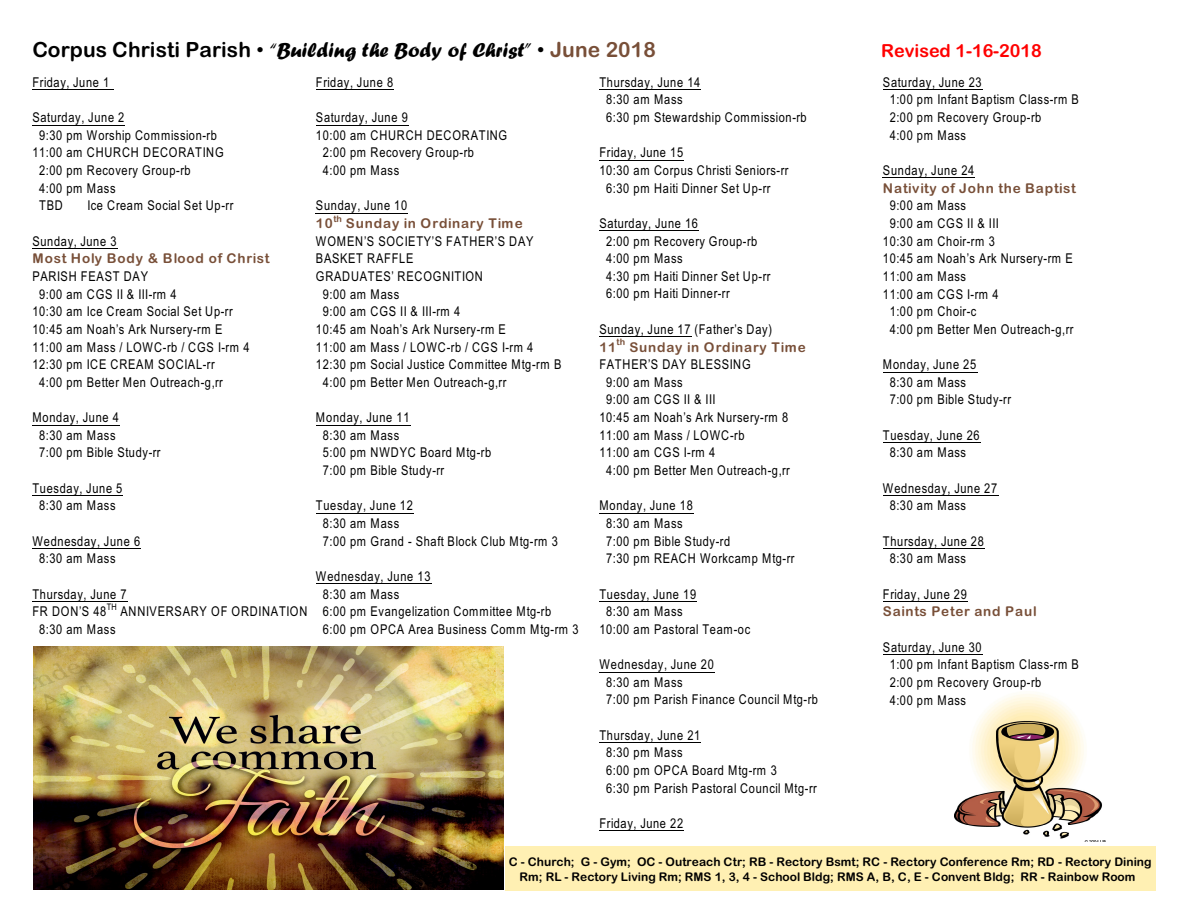
<style>
.page{position:relative;width:1188px;height:918px;background:#fff}
.page>*{position:absolute;margin:0;border:0;box-sizing:border-box;transform-origin:0 0}
.t1{font:21px "Forte";color:#000}
.t2{font:18px "Arial Rounded MT Bold";color:#f00}
.t3{font:13.5px/17.7px "Arial Narrow";letter-spacing:.05em;color:#000}
.t4{font:13.5px "Arial Rounded MT Bold";letter-spacing:.06em;color:#784f38}
.t5{font:12px/14.5px "Arial Rounded MT Bold";color:#000;text-align:center}
.t6{font:9px "Arial Rounded MT Bold";color:#784f38}
.t7{font:9px "Arial Narrow";color:#000}
.s1{font-family:"Arial Rounded MT Bold"}
.s2{font-family:"Arial"}
.s3{font-family:"Arial Rounded MT Bold";color:#784f38}
</style>
<div class="page">
<div style="left:505px;top:847px;width:650px;height:44px;background:#fff0b3"></div>
<img style="left:954px;top:694px;width:152px;height:148px">
<hr style="left:32px;top:89px;width:82px;height:1px;background:#000">
<hr style="left:32px;top:125px;width:93px;height:1px;background:#000">
<hr style="left:32px;top:248px;width:86px;height:1px;background:#000">
<hr style="left:32px;top:425px;width:88px;height:1px;background:#000">
<hr style="left:32px;top:495px;width:91px;height:1px;background:#000">
<hr style="left:32px;top:548px;width:109px;height:1px;background:#000">
<hr style="left:32px;top:601px;width:95px;height:1px;background:#000">
<hr style="left:316px;top:89px;width:78px;height:1px;background:#000">
<hr style="left:316px;top:125px;width:93px;height:1px;background:#000">
<hr style="left:316px;top:213px;width:92px;height:1px;background:#000">
<hr style="left:316px;top:425px;width:94px;height:1px;background:#000">
<hr style="left:316px;top:513px;width:98px;height:1px;background:#000">
<hr style="left:316px;top:583px;width:115px;height:1px;background:#000">
<hr style="left:599px;top:89px;width:102px;height:1px;background:#000">
<hr style="left:599px;top:160px;width:85px;height:1px;background:#000">
<hr style="left:599px;top:230px;width:100px;height:1px;background:#000">
<hr style="left:599px;top:336px;width:93px;height:1px;background:#000">
<hr style="left:599px;top:513px;width:95px;height:1px;background:#000">
<hr style="left:599px;top:601px;width:98px;height:1px;background:#000">
<hr style="left:599px;top:672px;width:116px;height:1px;background:#000">
<hr style="left:599px;top:742px;width:102px;height:1px;background:#000">
<hr style="left:599px;top:830px;width:85px;height:1px;background:#000">
<hr style="left:883px;top:89px;width:100px;height:1px;background:#000">
<hr style="left:883px;top:177px;width:92px;height:1px;background:#000">
<hr style="left:883px;top:372px;width:94px;height:1px;background:#000">
<hr style="left:883px;top:442px;width:98px;height:1px;background:#000">
<hr style="left:883px;top:495px;width:115px;height:1px;background:#000">
<hr style="left:883px;top:548px;width:102px;height:1px;background:#000">
<hr style="left:883px;top:601px;width:85px;height:1px;background:#000">
<hr style="left:883px;top:654px;width:100px;height:1px;background:#000">
<img style="left:33px;top:646px;width:471px;height:244px">
<h1 class="t1" style="left:32px;top:43px;width:625px"><span class="s1">Corpus Christi Parish</span> <span class="s2">•</span> “Building the Body of Christ” • <span class="s3">June 2018</span></h1>
<h2 class="t2" style="left:881px;top:44px;width:162px">Revised 1-16-2018</h2>
<p class="t3" style="left:32px;top:74px;width:78px">Friday, June 1</p>
<p class="t3" style="left:32px;top:110px;width:94px">Saturday, June 2</p>
<p class="t3" style="left:39px;top:127px;width:179px">9:30 pm Worship Commission-rb</p>
<p class="t3" style="left:32px;top:145px;width:193px">11:00 am CHURCH DECORATING</p>
<p class="t3" style="left:39px;top:163px;width:153px">2:00 pm Recovery Group-rb</p>
<p class="t3" style="left:39px;top:180px;width:78px">4:00 pm Mass</p>
<p class="t3" style="left:39px;top:198px;width:25px">TBD</p>
<p class="t3" style="left:87px;top:198px;width:147px">Ice Cream Social Set Up-rr</p>
<p class="t3" style="left:32px;top:233px;width:86px">Sunday, June 3</p>
<p class="t4" style="left:32px;top:254px;width:239px">Most Holy Body &amp; Blood of Christ</p>
<p class="t3" style="left:32px;top:269px;width:117px">PARISH FEAST DAY</p>
<p class="t3" style="left:39px;top:286px;width:139px">9:00 am CGS II &amp; III-rm 4</p>
<p class="t3" style="left:32px;top:304px;width:202px">10:30 am Ice Cream Social Set Up-rr</p>
<p class="t3" style="left:32px;top:322px;width:191px">10:45 am Noah’s Ark Nursery-rm E</p>
<p class="t3" style="left:32px;top:339px;width:219px">11:00 am Mass / LOWC-rb / CGS I-rm 4</p>
<p class="t3" style="left:32px;top:357px;width:184px">12:30 pm ICE CREAM SOCIAL-rr</p>
<p class="t3" style="left:39px;top:374px;width:185px">4:00 pm Better Men Outreach-g,rr</p>
<p class="t3" style="left:39px;top:410px;width:123px;text-indent:-7px">Monday, June 4<br>8:30 am Mass<br>7:00 pm Bible Study-rr</p>
<p class="t3" style="left:32px;top:480px;width:92px;text-align:center">Tuesday, June 5<br>8:30 am Mass</p>
<p class="t3" style="left:39px;top:533px;width:103px;text-indent:-7px">Wednesday, June 6<br>8:30 am Mass</p>
<p class="t3" style="left:32px;top:586px;width:277px">Thursday, June 7<br>FR DON’S 48 ANNIVERSARY OF ORDINATION</p>
<p class="t3" style="left:890px;top:74px;width:191px;text-indent:-7px">Saturday, June 23<br>1:00 pm Infant Baptism Class-rm B<br>2:00 pm Recovery Group-rb<br>4:00 pm Mass</p>
<p class="t3" style="left:883px;top:163px;width:93px">Sunday, June 24</p>
<p class="t4" style="left:883px;top:183px;width:195px">Nativity of John the Baptist</p>
<p class="t3" style="left:890px;top:198px;width:78px">9:00 am Mass</p>
<p class="t3" style="left:890px;top:216px;width:111px">9:00 am CGS II &amp; III</p>
<p class="t3" style="left:883px;top:233px;width:113px">10:30 am Choir-rm 3</p>
<p class="t3" style="left:883px;top:251px;width:191px">10:45 am Noah’s Ark Nursery-rm E</p>
<p class="t3" style="left:883px;top:269px;width:85px">11:00 am Mass</p>
<p class="t3" style="left:883px;top:286px;width:117px">11:00 am CGS I-rm 4</p>
<p class="t3" style="left:890px;top:304px;width:88px">1:00 pm Choir-c</p>
<p class="t3" style="left:890px;top:322px;width:185px">4:00 pm Better Men Outreach-g,rr</p>
<p class="t3" style="left:890px;top:357px;width:123px;text-indent:-7px">Monday, June 25<br>8:30 am Mass<br>7:00 pm Bible Study-rr</p>
<p class="t3" style="left:883px;top:427px;width:98px;text-align:center">Tuesday, June 26<br>8:30 am Mass</p>
<p class="t3" style="left:890px;top:480px;width:109px;text-indent:-7px">Wednesday, June 27<br>8:30 am Mass</p>
<p class="t3" style="left:890px;top:533px;width:96px;text-indent:-7px">Thursday, June 28<br>8:30 am Mass</p>
<p class="t3" style="left:883px;top:586px;width:86px">Friday, June 29</p>
<p class="t4" style="left:883px;top:606px;width:155px">Saints Peter and Paul</p>
<p class="t3" style="left:890px;top:639px;width:191px;text-indent:-7px">Saturday, June 30<br>1:00 pm Infant Baptism Class-rm B<br>2:00 pm Recovery Group-rb<br>4:00 pm Mass</p>
<p class="t3" style="left:316px;top:74px;width:79px">Friday, June 8</p>
<p class="t3" style="left:316px;top:110px;width:94px">Saturday, June 9</p>
<p class="t3" style="left:316px;top:127px;width:193px">10:00 am CHURCH DECORATING</p>
<p class="t3" style="left:323px;top:145px;width:153px">2:00 pm Recovery Group-rb</p>
<p class="t3" style="left:323px;top:163px;width:78px">4:00 pm Mass</p>
<p class="t3" style="left:316px;top:198px;width:93px">Sunday, June 10</p>
<p class="t4" style="left:316px;top:218px;width:208px">10 Sunday in Ordinary Time</p>
<p class="t3" style="left:606px;top:74px;width:202px;text-indent:-7px">Thursday, June 14<br>8:30 am Mass<br>6:30 pm Stewardship Commission-rb</p>
<p class="t3" style="left:599px;top:145px;width:85px">Friday, June 15</p>
<p class="t3" style="left:599px;top:163px;width:191px">10:30 am Corpus Christi Seniors-rr</p>
<p class="t3" style="left:606px;top:180px;width:166px">6:30 pm Haiti Dinner Set Up-rr</p>
<p class="t3" style="left:606px;top:216px;width:166px;text-indent:-7px">Saturday, June 16<br>2:00 pm Recovery Group-rb<br>4:00 pm Mass<br>4:30 pm Haiti Dinner Set Up-rr<br>6:00 pm Haiti Dinner-rr</p>
<p class="t3" style="left:599px;top:321px;width:174px">Sunday, June 17 (Father’s Day)</p>
<p class="t4" style="left:599px;top:342px;width:208px">11 Sunday in Ordinary Time</p>
<p class="t6" style="left:333px;top:215px;width:10px">th</p>
<p class="t3" style="left:316px;top:233px;width:219px">WOMEN’S SOCIETY’S FATHER’S DAY</p>
<p class="t3" style="left:316px;top:251px;width:99px">BASKET RAFFLE</p>
<p class="t3" style="left:316px;top:269px;width:169px">GRADUATES’ RECOGNITION</p>
<p class="t3" style="left:323px;top:286px;width:78px">9:00 am Mass</p>
<p class="t3" style="left:323px;top:304px;width:139px">9:00 am CGS II &amp; III-rm 4</p>
<p class="t3" style="left:316px;top:322px;width:192px">10:45 am Noah’s Ark Nursery-rm E</p>
<p class="t3" style="left:316px;top:339px;width:219px">11:00 am Mass / LOWC-rb / CGS I-rm 4</p>
<p class="t3" style="left:316px;top:357px;width:247px">12:30 pm Social Justice Committee Mtg-rm B</p>
<p class="t3" style="left:323px;top:374px;width:185px">4:00 pm Better Men Outreach-g,rr</p>
<p class="t3" style="left:323px;top:410px;width:170px;text-indent:-7px">Monday, June 11<br>8:30 am Mass<br>5:00 pm NWDYC Board Mtg-rb<br>7:00 pm Bible Study-rr</p>
<p class="t3" style="left:323px;top:498px;width:237px;text-indent:-7px">Tuesday, June 12<br>8:30 am Mass<br>7:00 pm Grand - Shaft Block Club Mtg-rm 3</p>
<p class="t3" style="left:323px;top:569px;width:257px;text-indent:-7px">Wednesday, June 13<br>8:30 am Mass<br>6:00 pm Evangelization Committee Mtg-rb<br>6:00 pm OPCA Area Business Comm Mtg-rm 3</p>
<p class="t6" style="left:617px;top:339px;width:10px">th</p>
<p class="t3" style="left:599px;top:357px;width:153px">FATHER’S DAY BLESSING</p>
<p class="t3" style="left:606px;top:374px;width:78px">9:00 am Mass</p>
<p class="t3" style="left:606px;top:392px;width:111px">9:00 am CGS II &amp; III</p>
<p class="t3" style="left:599px;top:410px;width:191px">10:45 am Noah’s Ark Nursery-rm 8</p>
<p class="t3" style="left:599px;top:427px;width:147px">11:00 am Mass / LOWC-rb</p>
<p class="t3" style="left:599px;top:445px;width:118px">11:00 am CGS I-rm 4</p>
<p class="t3" style="left:606px;top:463px;width:185px">4:00 pm Better Men Outreach-g,rr</p>
<p class="t3" style="left:606px;top:498px;width:190px;text-indent:-7px">Monday, June 18<br>8:30 am Mass<br>7:00 pm Bible Study-rd<br>7:30 pm REACH Workcamp Mtg-rr</p>
<p class="t3" style="left:599px;top:586px;width:98px">Tuesday, June 19</p>
<p class="t3" style="left:606px;top:604px;width:78px">8:30 am Mass</p>
<p class="t3" style="left:599px;top:621px;width:152px">10:00 am Pastoral Team-oc</p>
<p class="t3" style="left:606px;top:657px;width:213px;text-indent:-7px">Wednesday, June 20<br>8:30 am Mass<br>7:00 pm Parish Finance Council Mtg-rb</p>
<p class="t3" style="left:606px;top:727px;width:212px;text-indent:-7px">Thursday, June 21<br>8:30 pm Mass<br>6:00 pm OPCA Board Mtg-rm 3<br>6:30 pm Parish Pastoral Council Mtg-rr</p>
<p class="t3" style="left:599px;top:815px;width:85px">Friday, June 22</p>
<p class="t7" style="left:107px;top:603px;width:11px">TH</p>
<p class="t3" style="left:39px;top:621px;width:78px">8:30 am Mass</p>
<p class="t5" style="left:509px;top:856px;width:644px">C - Church; G - Gym; OC - Outreach Ctr; RB - Rectory Bsmt; RC - Rectory Conference Rm; RD - Rectory Dining<br>Rm; RL - Rectory Living Rm; RMS 1, 3, 4 - School Bldg; RMS A, B, C, E - Convent Bldg; RR - Rainbow Room</p>
</div>
